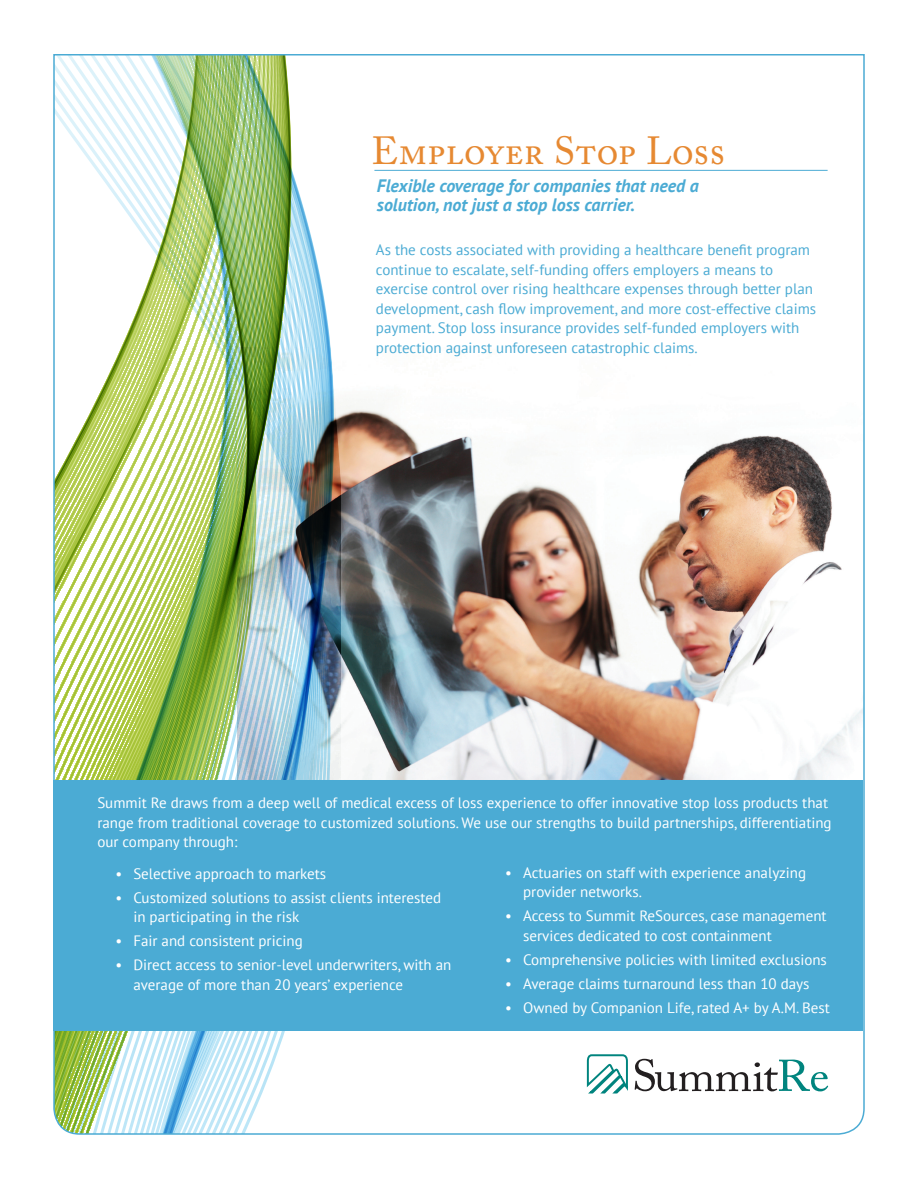
<style>
.page{position:relative;width:918px;height:1188px;background:#fff}
.page>*{position:absolute;margin:0;border:0;box-sizing:border-box;transform-origin:0 0}
.t1{font:39px "Adobe Caslon Pro";color:#e68932}
.t2{font:italic 700 18px/19.5px "PT Sans";color:#4babd4}
.t3{font:15px/19.5px "PT Sans";color:#fff}
.t4{font:15px/19.5px "PT Sans";color:#4babd4}
</style>
<div class="page">
<img style="left:53px;top:54px;width:812px;height:1081px">
<div style="left:53px;top:780px;width:810px;height:250px;background:#4babd4"></div>
<svg style="left:635px;top:1059px;width:193px;height:32px"></svg>
<svg style="left:587px;top:1054px;width:42px;height:40px"></svg>
<hr style="left:374px;top:170px;width:454px;height:1px;background:#4babd4">
<p class="t1" style="left:371px;top:127px;width:356px">Employer Stop Loss</p>
<p class="t2" style="left:377px;top:175px;width:323px">Flexible coverage for companies that need a solution, not just a stop loss carrier.</p>
<p class="t4" style="left:376px;top:240px;width:442px">As the costs associated with providing a healthcare benefit program continue to escalate, self-funding offers employers a means to exercise control over rising healthcare expenses through better plan development, cash flow improvement, and more cost-effective claims payment. Stop loss insurance provides self-funded employers with protection against unforeseen catastrophic claims.</p>
<p class="t3" style="left:97px;top:793px;width:736px">Summit Re draws from a deep well of medical excess of loss experience to offer innovative stop loss products that range from traditional coverage to customized solutions. We use our strengths to build partnerships, differentiating our company through:</p>
<p class="t3" style="left:115px;top:863px;width:212px">• Selective approach to markets</p>
<p class="t3" style="left:133px;top:887px;width:309px;text-indent:-18px">• Customized solutions to assist clients interested in participating in the risk</p>
<p class="t3" style="left:115px;top:931px;width:189px">• Fair and consistent pricing</p>
<p class="t3" style="left:133px;top:955px;width:320px;text-indent:-18px">• Direct access to senior-level underwriters, with an average of more than 20 years’ experience</p>
<p class="t3" style="left:523px;top:862px;width:285px;text-indent:-18px">• Actuaries on staff with experience analyzing provider networks.</p>
<p class="t3" style="left:523px;top:906px;width:305px;text-indent:-18px">• Access to Summit ReSources, case management services dedicated to cost containment</p>
<p class="t3" style="left:505px;top:949px;width:323px">• Comprehensive policies with limited exclusions</p>
<p class="t3" style="left:505px;top:973px;width:306px">• Average claims turnaround less than 10 days</p>
<p class="t3" style="left:505px;top:997px;width:326px">• Owned by Companion Life, rated A+ by A.M. Best</p>
</div>
